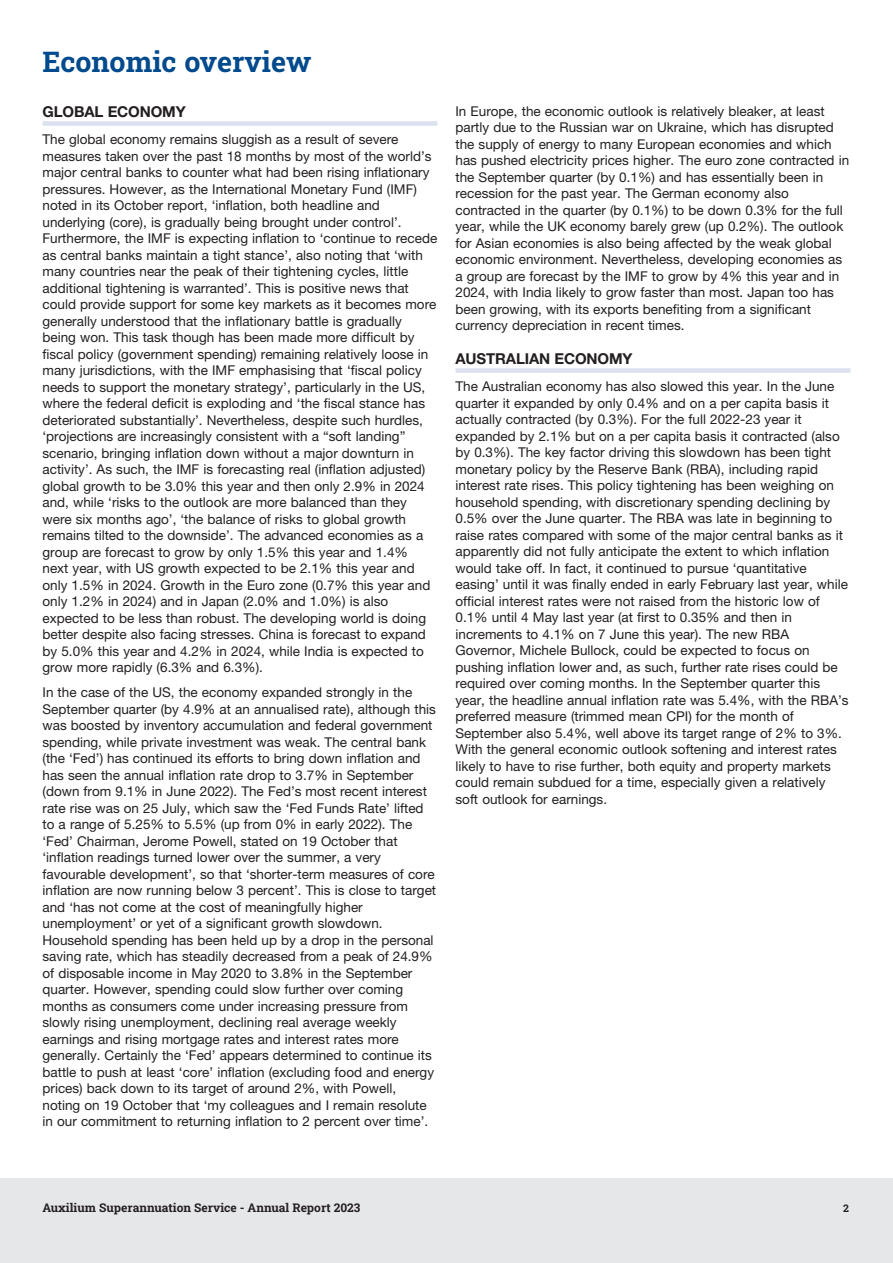
<style>
.page{position:relative;width:893px;height:1263px;background:#fff}
.page>*{position:absolute;margin:0;border:0;box-sizing:border-box;transform-origin:0 0}
.TOC_Entry{font:28.5px "Roboto Slab";color:#004a8d}
.Sub-Heading{font:700 15px "Helvetica Neue LT Pro";letter-spacing:-.01em;color:#231f20}
.Paragraph{font:13.5px/16.5px "Helvetica Neue LT Pro";color:#231f20}
.t1{font:12px "Roboto Slab";color:#231f20}
.t2{font:10.5px "Roboto Slab";color:#231f20}
</style>
<div class="page">
<div style="left:0;top:1178px;width:893px;height:85px;background:#e6e7e9"></div>
<div style="left:43px;top:121px;width:394px;height:5px;background:#dce1ef"></div>
<div style="left:455px;top:368px;width:395px;height:5px;background:#dce1ef"></div>
<p class="TOC_Entry" style="left:43px;top:43px;width:270px">Economic overview</p>
<p class="Sub-Heading" style="left:43px;top:102px;width:145px">GLOBAL ECONOMY</p>
<p class="Paragraph" style="left:43px;top:131px;width:396px">The global economy remains sluggish as a result of severe measures taken over the past 18 months by most of the world’s major central banks to counter what had been rising inflationary pressures. However, as the International Monetary Fund (IMF) noted in its October report, ‘inflation, both headline and underlying (core), is gradually being brought under control’.<br>Furthermore, the IMF is expecting inflation to ‘continue to recede as central banks maintain a tight stance’, also noting that ‘with many countries near the peak of their tightening cycles, little additional tightening is warranted’. This is positive news that could provide support for some key markets as it becomes more generally understood that the inflationary battle is gradually being won. This task though has been made more difficult by fiscal policy (government spending) remaining relatively loose in many jurisdictions, with the IMF emphasising that ‘fiscal policy needs to support the monetary strategy’, particularly in the US, where the federal deficit is exploding and ‘the fiscal stance has deteriorated substantially’. Nevertheless, despite such hurdles, ‘projections are increasingly consistent with a “soft landing” scenario, bringing inflation down without a major downturn in activity’. As such, the IMF is forecasting real (inflation adjusted) global growth to be 3.0% this year and then only 2.9% in 2024 and, while ‘risks to the outlook are more balanced than they were six months ago’, ‘the balance of risks to global growth remains tilted to the downside’. The advanced economies as a group are forecast to grow by only 1.5% this year and 1.4% next year, with US growth expected to be 2.1% this year and only 1.5% in 2024. Growth in the Euro zone (0.7% this year and only 1.2% in 2024) and in Japan (2.0% and 1.0%) is also expected to be less than robust. The developing world is doing better despite also facing stresses. China is forecast to expand by 5.0% this year and 4.2% in 2024, while India is expected to grow more rapidly (6.3% and 6.3%).</p>
<p class="Paragraph" style="left:43px;top:684px;width:395px">In the case of the US, the economy expanded strongly in the September quarter (by 4.9% at an annualised rate), although this was boosted by inventory accumulation and federal government spending, while private investment was weak. The central bank (the ‘Fed’) has continued its efforts to bring down inflation and has seen the annual inflation rate drop to 3.7% in September (down from 9.1% in June 2022). The Fed’s most recent interest rate rise was on 25 July, which saw the ‘Fed Funds Rate’ lifted to a range of 5.25% to 5.5% (up from 0% in early 2022). The ‘Fed’ Chairman, Jerome Powell, stated on 19 October that ‘inflation readings turned lower over the summer, a very favourable development’, so that ‘shorter-term measures of core inflation are now running below 3 percent’. This is close to target and ‘has not come at the cost of meaningfully higher unemployment’ or yet of a significant growth slowdown.<br>Household spending has been held up by a drop in the personal saving rate, which has steadily decreased from a peak of 24.9% of disposable income in May 2020 to 3.8% in the September quarter. However, spending could slow further over coming months as consumers come under increasing pressure from slowly rising unemployment, declining real average weekly earnings and rising mortgage rates and interest rates more generally. Certainly the ‘Fed’ appears determined to continue its battle to push at least ‘core’ inflation (excluding food and energy prices) back down to its target of around 2%, with Powell, noting on 19 October that ‘my colleagues and I remain resolute in our commitment to returning inflation to 2 percent over time’.</p>
<p class="Paragraph" style="left:455px;top:103px;width:395px">In Europe, the economic outlook is relatively bleaker, at least partly due to the Russian war on Ukraine, which has disrupted the supply of energy to many European economies and which has pushed electricity prices higher. The euro zone contracted in the September quarter (by 0.1%) and has essentially been in recession for the past year. The German economy also contracted in the quarter (by 0.1%) to be down 0.3% for the full year, while the UK economy barely grew (up 0.2%). The outlook for Asian economies is also being affected by the weak global economic environment. Nevertheless, developing economies as a group are forecast by the IMF to grow by 4% this year and in 2024, with India likely to grow faster than most. Japan too has been growing, with its exports benefiting from a significant currency depreciation in recent times.</p>
<p class="Sub-Heading" style="left:455px;top:349px;width:179px">AUSTRALIAN ECONOMY</p>
<p class="Paragraph" style="left:455px;top:378px;width:395px">The Australian economy has also slowed this year. In the June quarter it expanded by only 0.4% and on a per capita basis it actually contracted (by 0.3%). For the full 2022-23 year it expanded by 2.1% but on a per capita basis it contracted (also by 0.3%). The key factor driving this slowdown has been tight monetary policy by the Reserve Bank (RBA), including rapid interest rate rises. This policy tightening has been weighing on household spending, with discretionary spending declining by 0.5% over the June quarter. The RBA was late in beginning to raise rates compared with some of the major central banks as it apparently did not fully anticipate the extent to which inflation would take off. In fact, it continued to pursue ‘quantitative easing’ until it was finally ended in early February last year, while official interest rates were not raised from the historic low of 0.1% until 4 May last year (at first to 0.35% and then in increments to 4.1% on 7 June this year). The new RBA Governor, Michele Bullock, could be expected to focus on pushing inflation lower and, as such, further rate rises could be required over coming months. In the September quarter this year, the headline annual inflation rate was 5.4%, with the RBA’s preferred measure (trimmed mean CPI) for the month of September also 5.4%, well above its target range of 2% to 3%.<br>With the general economic outlook softening and interest rates likely to have to rise further, both equity and property markets could remain subdued for a time, especially given a relatively soft outlook for earnings.</p>
<p class="t1" style="left:43px;top:1199px;width:319px">Auxilium Superannuation Service - Annual Report 2023</p>
<p class="t2" style="left:843px;top:1201px;width:7px">2</p>
</div>
